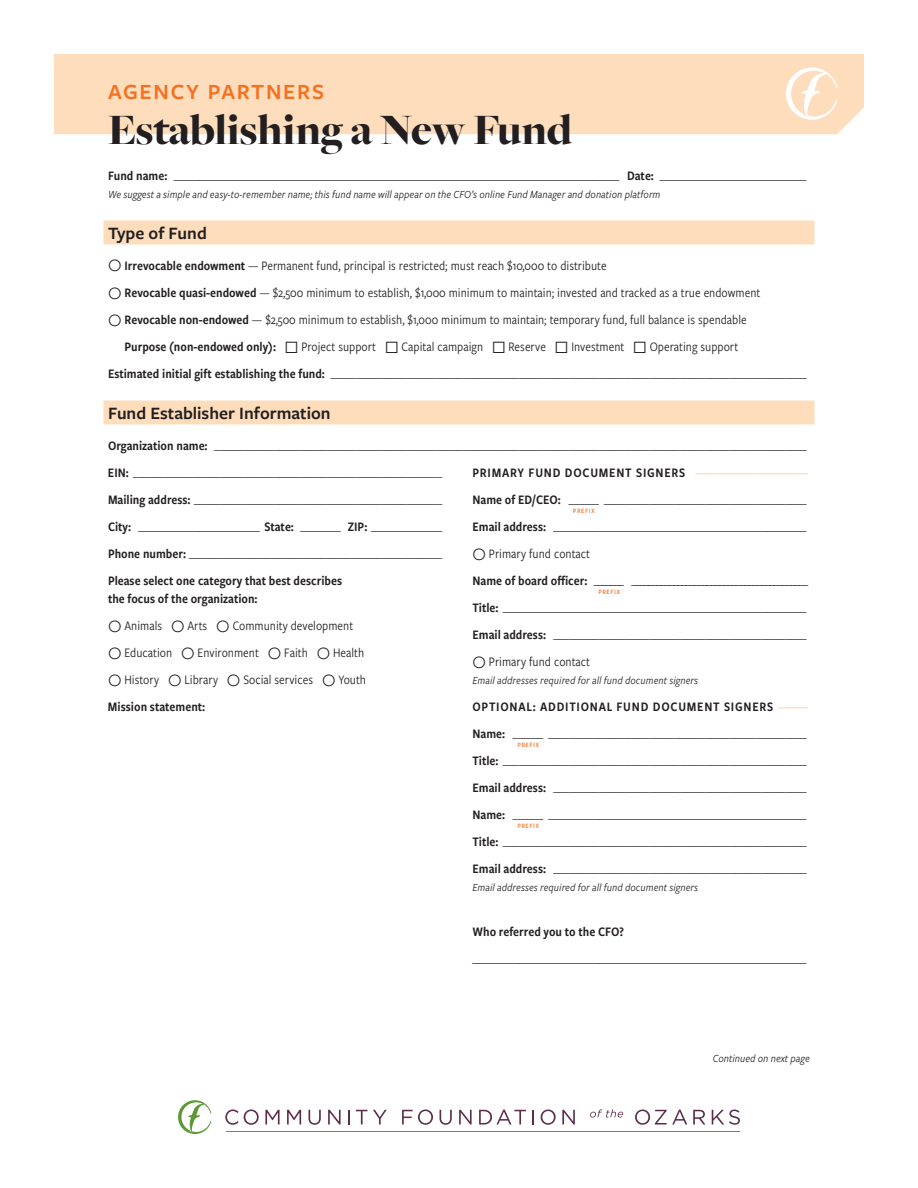
<style>
.page{position:relative;width:918px;height:1188px;background:#fff}
.page>*{position:absolute;margin:0;border:0;box-sizing:border-box;transform-origin:0 0}
.Title_p2{font:900 45px "Freight Big Pro";letter-spacing:-.005em;color:#231f20}
.Kicker{font:600 22.5px "Freight Sans Pro";letter-spacing:.075em;color:#f37121}
.AP_Subhed{font:600 18px "Freight Sans Pro";color:#231f20}
.Form_Text{font:13.5px/27px "Freight Sans Cnd Pro";color:#231f20;text-align:center}
.Form_Text-2{font:13.5px/18px "Freight Sans Cnd Pro Semi";color:#231f20}
.Category_Divider_1co{font:13.5px "Freight Sans Cnd Pro Semi";letter-spacing:.055em;color:#231f20}
.Sub_text{font:italic 11.25px "Freight Sans Cnd Pro";color:#231f20}
.Sub_text-2{font:500 9px "Freight Sans Cnd Pro";letter-spacing:.05em;color:#f37121}
.s1{font-family:"Freight Sans Cnd Pro Semi"}
.s2{font-size:18px}
.s3{color:#fdddbc}
</style>
<div class="page">
<svg style="left:178px;top:1100px;width:33px;height:34px"></svg>
<svg style="left:225px;top:1110px;width:34px;height:15px"></svg>
<svg style="left:265px;top:1110px;width:15px;height:15px"></svg>
<svg style="left:287px;top:1110px;width:14px;height:15px"></svg>
<svg style="left:309px;top:1110px;width:12px;height:15px"></svg>
<svg style="left:328px;top:1110px;width:13px;height:15px"></svg>
<svg style="left:348px;top:1110px;width:2px;height:15px"></svg>
<svg style="left:356px;top:1110px;width:31px;height:15px"></svg>
<svg style="left:402px;top:1110px;width:31px;height:15px"></svg>
<svg style="left:440px;top:1110px;width:12px;height:15px"></svg>
<svg style="left:459px;top:1110px;width:13px;height:15px"></svg>
<svg style="left:479px;top:1110px;width:47px;height:15px"></svg>
<svg style="left:532px;top:1110px;width:2px;height:15px"></svg>
<svg style="left:541px;top:1110px;width:15px;height:15px"></svg>
<svg style="left:562px;top:1110px;width:13px;height:15px"></svg>
<svg style="left:635px;top:1110px;width:52px;height:15px"></svg>
<svg style="left:693px;top:1110px;width:12px;height:15px"></svg>
<svg style="left:712px;top:1110px;width:28px;height:15px"></svg>
<hr style="left:226px;top:1131px;width:513px;height:1px;background:#5a9933">
<svg style="left:590px;top:1109px;width:33px;height:9px"></svg>
<div style="left:104px;top:220px;width:710px;height:24px;background:#fdddbc"></div>
<div style="left:104px;top:400px;width:710px;height:24px;background:#fdddbc"></div>
<div style="left:54px;top:54px;width:810px;height:80px;background:#fdddbc"></div>
<svg style="left:786px;top:68px;width:52px;height:52px"></svg>
<p class="Kicker" style="left:108px;top:76px;width:218px">AGENCY PARTNERS</p>
<p class="Title_p2" style="left:108px;top:100px;width:465px">Establishing a New Fund</p>
<p class="Form_Text" style="left:108px;top:162px;width:700px"><span class="s1">Fund name:</span> ________________________________________________________________________________________ <span class="s1">Date:</span> _____________________________</p>
<p class="Sub_text" style="left:108px;top:187px;width:554px">We suggest a simple and easy-to-remember name; this fund name will appear on the CFO’s online Fund Manager and donation platform</p>
<p class="AP_Subhed" style="left:108px;top:220px;width:100px">Type of Fund</p>
<p class="Form_Text" style="left:108px;top:252px;width:500px"><span class="s2">Y</span> <span class="s1">Irrevocable endowment</span> — Permanent fund, principal is restricted; must reach $10,000 to distribute</p>
<p class="Form_Text" style="left:108px;top:279px;width:654px"><span class="s2">Y</span> <span class="s1">Revocable quasi-endowed</span> — $2,500 minimum to establish, $1,000 minimum to maintain; invested and tracked as a true endowment</p>
<p class="Form_Text" style="left:108px;top:306px;width:640px"><span class="s2">Y</span> <span class="s1">Revocable non-endowed</span> — $2,500 minimum to establish, $1,000 minimum to maintain; temporary fund, full balance is spendable<br><span class="s1">Purpose (non-endowed only):</span> <span class="s2">Q</span> Project support <span class="s2">Q</span> Capital campaign <span class="s2">Q</span> Reserve <span class="s2">Q</span> Investment <span class="s2">Q</span> Operating support</p>
<p class="Form_Text" style="left:108px;top:360px;width:700px"><span class="s1">Estimated initial gift establishing the fund:</span> ______________________________________________________________________________________________</p>
<p class="AP_Subhed" style="left:108px;top:400px;width:224px">Fund Establisher Information</p>
<p class="Form_Text" style="left:108px;top:432px;width:700px"><span class="s1">Organization name:</span> _____________________________________________________________________________________________________________________</p>
<p class="Form_Text" style="left:108px;top:459px;width:336px"><span class="s1">EIN:</span> _____________________________________________________________</p>
<p class="Form_Text" style="left:108px;top:486px;width:336px"><span class="s1">Mailing address:</span> _________________________________________________</p>
<p class="Form_Text" style="left:108px;top:513px;width:336px"><span class="s1">City:</span> ________________________ <span class="s1">State:</span> ________ <span class="s1">ZIP:</span> ______________</p>
<p class="Form_Text" style="left:108px;top:540px;width:336px"><span class="s1">Phone number:</span> __________________________________________________</p>
<p class="Form_Text-2" style="left:108px;top:571px;width:236px">Please select one category that best describes the focus of the organization:</p>
<p class="Form_Text" style="left:108px;top:612px;width:247px"><span class="s2">Y</span> Animals <span class="s2">Y</span> Arts <span class="s2">Y</span> Community development</p>
<p class="Form_Text" style="left:108px;top:639px;width:258px"><span class="s2">Y</span> Education <span class="s2">Y</span> Environment <span class="s2">Y</span> Faith <span class="s2">Y</span> Health</p>
<p class="Form_Text" style="left:108px;top:666px;width:260px"><span class="s2">Y</span> History <span class="s2">Y</span> Library <span class="s2">Y</span> Social services <span class="s2">Y</span> Youth</p>
<p class="Form_Text-2" style="left:108px;top:697px;width:99px">Mission statement:</p>
<p class="Category_Divider_1co" style="left:472px;top:463px;width:337px">PRIMARY FUND DOCUMENT SIGNERS <span class="s3">————————————</span></p>
<p class="Form_Text" style="left:472px;top:486px;width:336px"><span class="s1">Name of ED/CEO:</span> ______ ________________________________________</p>
<p class="Form_Text" style="left:472px;top:513px;width:336px"><span class="s1">Email address:</span> __________________________________________________</p>
<p class="Form_Text" style="left:472px;top:540px;width:119px"><span class="s2">Y</span> Primary fund contact</p>
<p class="Form_Text" style="left:472px;top:567px;width:337px"><span class="s1">Name of board officer:</span> _______ __________________________________________</p>
<p class="Form_Text" style="left:472px;top:594px;width:336px"><span class="s1">Title:</span> ____________________________________________________________</p>
<p class="Form_Text" style="left:472px;top:621px;width:336px"><span class="s1">Email address:</span> __________________________________________________</p>
<p class="Form_Text" style="left:472px;top:648px;width:119px"><span class="s2">Y</span> Primary fund contact</p>
<p class="Sub_text" style="left:472px;top:673px;width:227px">Email addresses required for all fund document signers</p>
<p class="Category_Divider_1co" style="left:472px;top:697px;width:337px">OPTIONAL: ADDITIONAL FUND DOCUMENT SIGNERS <span class="s3">———</span></p>
<p class="Form_Text" style="left:472px;top:720px;width:336px"><span class="s1">Name:</span> ______ ___________________________________________________</p>
<p class="Form_Text" style="left:472px;top:747px;width:336px"><span class="s1">Title:</span> ____________________________________________________________</p>
<p class="Form_Text" style="left:472px;top:774px;width:336px"><span class="s1">Email address:</span> __________________________________________________</p>
<p class="Form_Text" style="left:472px;top:801px;width:336px"><span class="s1">Name:</span> ______ ___________________________________________________</p>
<p class="Form_Text" style="left:472px;top:828px;width:336px"><span class="s1">Title:</span> ____________________________________________________________</p>
<p class="Form_Text" style="left:472px;top:855px;width:336px"><span class="s1">Email address:</span> __________________________________________________</p>
<p class="Sub_text" style="left:472px;top:880px;width:227px">Email addresses required for all fund document signers</p>
<p class="Form_Text" style="left:472px;top:918px;width:336px;text-align:left"><span class="s1">Who referred you to the CFO? </span>__________________________________________________________________</p>
<p class="Sub_text-2" style="left:573px;top:504px;width:23px">prefix</p>
<p class="Sub_text-2" style="left:598px;top:585px;width:23px">prefix</p>
<p class="Sub_text-2" style="left:517px;top:738px;width:23px">prefix</p>
<p class="Sub_text-2" style="left:517px;top:819px;width:23px">prefix</p>
<p class="Sub_text" style="left:713px;top:1051px;width:99px">Continued on next page</p>
</div>
